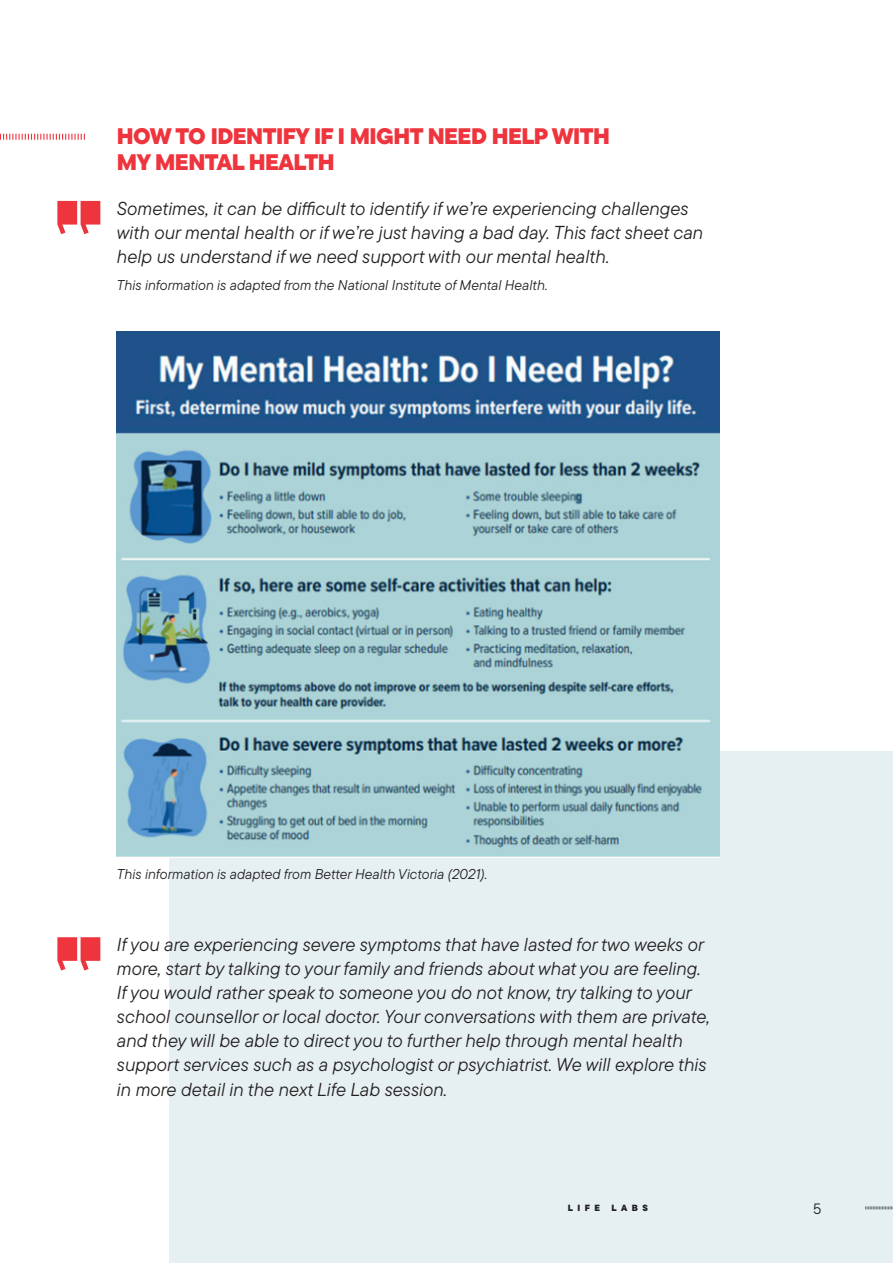
<style>
.page{position:relative;width:893px;height:1263px;background:#fff}
.page>*{position:absolute;margin:0;border:0;box-sizing:border-box;transform-origin:0 0}
.RED_HEADINGS{font:900 22.5px/25.5px "TT Commons Pro";letter-spacing:-.025em;color:#ee343d}
.Sub_Body_Text{font:italic 18.75px/24px "TT Commons Pro";color:#231f20}
.t1{font:15px "TT Commons Pro";color:#231f20}
.Body_Text_Small{font:italic 14.25px "TT Commons Pro";color:#231f20}
.t2{font:900 9px "TT Commons Pro";letter-spacing:.5em;color:#231f20}
</style>
<div class="page">
<div style="left:170px;top:750px;width:723px;height:513px;background:#e6f0f2"></div>
<svg style="left:0;top:134px;width:85px;height:6px"></svg>
<svg style="left:57px;top:201px;width:43px;height:33px"></svg>
<svg style="left:57px;top:937px;width:43px;height:33px"></svg>
<img style="left:117px;top:332px;width:603px;height:525px">
<p class="RED_HEADINGS" style="left:117px;top:123px;width:495px">HOW TO IDENTIFY IF I MIGHT NEED HELP WITH<br>MY MENTAL HEALTH</p>
<p class="Sub_Body_Text" style="left:117px;top:197px;width:588px">Sometimes, it can be difficult to identify if we’re experiencing challenges with our mental health or if we’re just having a bad day. This fact sheet can help us understand if we need support with our mental health.</p>
<p class="Body_Text_Small" style="left:117px;top:275px;width:432px">This information is adapted from the National Institute of Mental Health.</p>
<p class="Body_Text_Small" style="left:117px;top:864px;width:372px">This information is adapted from Better Health Victoria (2021).</p>
<p class="Sub_Body_Text" style="left:117px;top:933px;width:595px">If you are experiencing severe symptoms that have lasted for two weeks or more, start by talking to your family and friends about what you are feeling.<br>If you would rather speak to someone you do not know, try talking to your school counsellor or local doctor. Your conversations with them are private, and they will be able to direct you to further help through mental health support services such as a psychologist or psychiatrist. We will explore this in more detail in the next Life Lab session.</p>
<p class="t2" style="left:568px;top:1200px;width:34px">LIFE</p>
<p class="t2" style="left:611px;top:1200px;width:38px">LABS</p>
<p class="t1" style="left:813px;top:1198px;width:10px">5</p>
</div>
